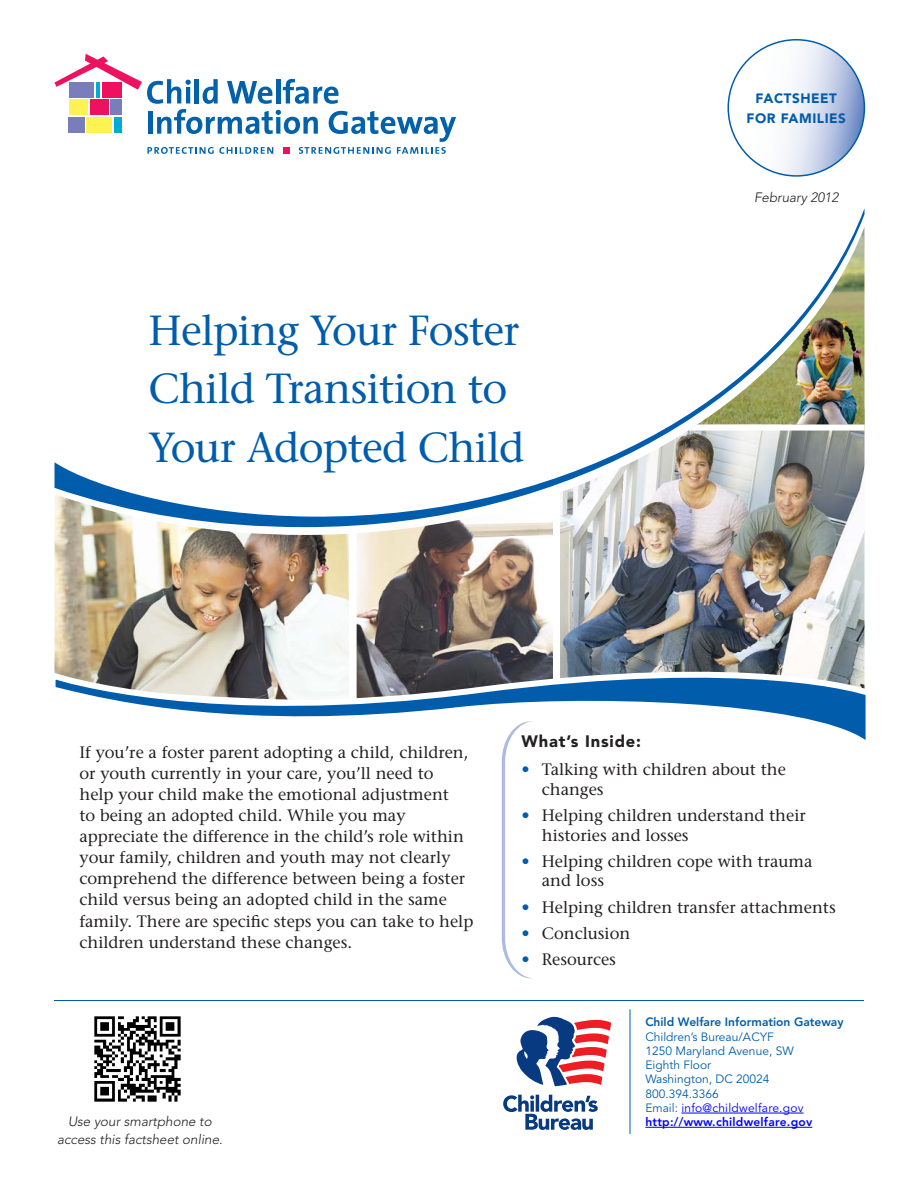
<style>
.page{position:relative;width:918px;height:1188px;background:#fff}
.page>*{position:absolute;margin:0;border:0;box-sizing:border-box;transform-origin:0 0}
.Cover_header{font:42px/58.5px "Stone Serif";letter-spacing:-.02em;color:#015dab}
.Body_copy{font:16.5px/21px "Stone Serif";color:#231f20}
.t1{font:900 16.5px "Avenir";letter-spacing:.05em;color:#231f20}
.t2{font:italic 300 13.5px "Avenir";color:#231f20}
.t3{font:900 13.5px/19.5px "Avenir";letter-spacing:.04em;color:#015dab;text-align:center}
.t4{font:12px "Avenir";color:#015dab}
.t5{font:800 12px "Avenir";color:#015dab}
.t6{font:12px "Avenir";letter-spacing:.02em;color:#00f}
.t7{font:800 12px "Avenir";letter-spacing:.02em;color:#00f}
.s1{color:#015dab}
</style>
<div class="page">
<svg style="left:728px;top:40px;width:136px;height:136px"></svg>
<svg style="left:502px;top:757px;width:28px;height:221px"></svg>
<hr style="left:630px;top:1009px;width:1px;height:125px;background:#015dab">
<hr style="left:54px;top:1000px;width:810px;height:1px;background:#015dab">
<hr style="left:681px;top:1113px;width:123px;height:1px;background:#00f">
<hr style="left:645px;top:1127px;width:167px;height:1px;background:#00f">
<svg style="left:55px;top:54px;width:401px;height:100px"></svg>
<div style="left:283px;top:147px;width:7px;height:7px;background:#ed1160"></div>
<svg style="left:516px;top:1017px;width:95px;height:69px"></svg>
<svg style="left:503px;top:1095px;width:95px;height:35px"></svg>
<img style="left:95px;top:1017px;width:85px;height:85px">
<img style="left:562px;top:527px;width:303px;height:128px">
<img style="left:55px;top:527px;width:292px;height:128px">
<img style="left:347px;top:527px;width:215px;height:128px">
<svg style="left:55px;top:208px;width:810px;height:319px"></svg>
<svg style="left:54px;top:655px;width:812px;height:102px"></svg>
<p class="t3" style="left:747px;top:89px;width:101px">FACTSHEET<br>FOR FAMILIES</p>
<p class="Cover_header" style="left:148px;top:301px;width:378px">Helping Your Foster<br>Child Transition to<br>Your Adopted Child</p>
<p class="t2" style="left:754px;top:190px;width:86px">February 2012</p>
<p class="Body_copy" style="left:80px;top:742px;width:395px">If you’re a foster parent adopting a child, children, or youth currently in your care, you’ll need to<br>help your child make the emotional adjustment<br>to being an adopted child. While you may appreciate the difference in the child’s role within your family, children and youth may not clearly comprehend the difference between being a foster child versus being an adopted child in the same family. There are specific steps you can take to help children understand these changes.</p>
<p class="t1" style="left:522px;top:731px;width:121px">What’s Inside:</p>
<p class="Body_copy" style="left:542px;top:760px;width:246px;line-height:19.5px;text-indent:-20px"><span class="s1">•</span> Talking with children about the changes</p>
<p class="Body_copy" style="left:542px;top:806px;width:265px;line-height:19.5px;text-indent:-20px"><span class="s1">•</span> Helping children understand their histories and losses</p>
<p class="Body_copy" style="left:542px;top:851px;width:272px;line-height:19.5px;text-indent:-20px"><span class="s1">•</span> Helping children cope with trauma and loss</p>
<p class="Body_copy" style="left:522px;top:896px;width:316px"><span class="s1">•</span> Helping children transfer attachments</p>
<p class="Body_copy" style="left:522px;top:923px;width:110px"><span class="s1">•</span> Conclusion</p>
<p class="Body_copy" style="left:522px;top:949px;width:96px"><span class="s1">•</span> Resources</p>
<p class="t5" style="left:645px;top:1015px;width:200px">Child Welfare Information Gateway</p>
<p class="t4" style="left:645px;top:1030px;width:130px">Children’s Bureau/ACYF</p>
<p class="t4" style="left:645px;top:1044px;width:150px">1250 Maryland Avenue, SW</p>
<p class="t4" style="left:645px;top:1058px;width:67px">Eighth Floor</p>
<p class="t4" style="left:645px;top:1072px;width:126px">Washington, DC 20024</p>
<p class="t4" style="left:645px;top:1087px;width:75px">800.394.3366</p>
<p class="t6" style="left:645px;top:1101px;width:160px"><span class="s1">Email:</span> info@childwelfare.gov</p>
<p class="t2" style="left:68px;top:1113px;width:145px">Use your smartphone to</p>
<p class="t7" style="left:645px;top:1115px;width:168px">http://www.childwelfare.gov</p>
<p class="t2" style="left:57px;top:1131px;width:167px">access this factsheet online.</p>
</div>
